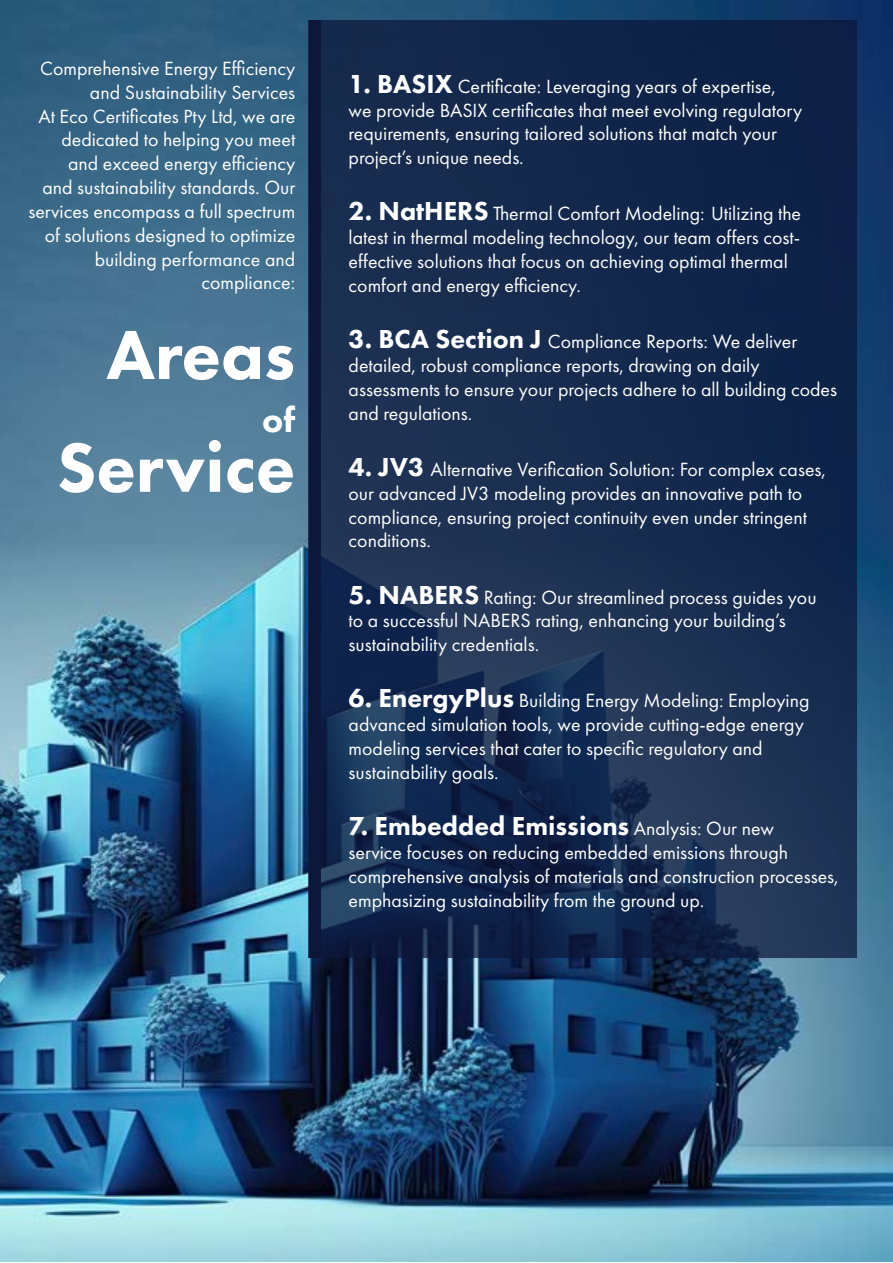
<style>
.page{position:relative;width:893px;height:1263px;background:#fff}
.page>*{position:absolute;margin:0;border:0;box-sizing:border-box;transform-origin:0 0}
.t1{font:800 72px "Futura PT";color:#fff}
.t2{font:800 36px "Futura PT";color:#fff}
.t3{font:800 27px "Futura PT";color:#fff}
.t4{font:19.8px/23.9px "Futura PT";color:#fff}
.s1{font-weight:800;font-size:27px}
.s2{font-weight:400;font-size:19.8px}
</style>
<div class="page">
<img style="left:0;top:0;width:893px;height:1261px">
<svg style="left:321px;top:20px;width:536px;height:938px;background:#162a4e"></svg>
<div style="left:309px;top:20px;width:12px;height:938px;background:#0d173a"></div>
<p class="t4" style="left:28px;top:56px;width:268px;text-align:right">Comprehensive Energy Efficiency and Sustainability Services<br>At Eco Certificates Pty Ltd, we are dedicated to helping you meet and exceed energy efficiency<br>and sustainability standards. Our services encompass a full spectrum of solutions designed to optimize building performance and compliance:</p>
<h1 class="t1" style="left:106px;top:310px;width:190px">Areas</h1>
<h2 class="t2" style="left:262px;top:398px;width:35px">of</h2>
<h1 class="t1" style="left:57px;top:423px;width:240px">Service</h1>
<p class="t4" style="left:349px;top:74px;width:455px"><span class="s1">1. BASIX</span> Certificate: Leveraging years of expertise, we provide BASIX certificates that meet evolving regulatory requirements, ensuring tailored solutions that match your project’s unique needs.</p>
<p class="t4" style="left:349px;top:202px;width:454px"><span class="s1">2. NatHERS</span> Thermal Comfort Modeling: Utilizing the latest in thermal modeling technology, our team offers cost&shy;effective solutions that focus on achieving optimal thermal comfort and energy efficiency.</p>
<p class="t4" style="left:349px;top:330px;width:490px"><span class="s1">3. BCA Section J</span> Compliance Reports: We deliver detailed, robust compliance reports, drawing on daily assessments to ensure your projects adhere to all building codes and regulations.</p>
<p class="t4" style="left:349px;top:457px;width:479px"><span class="s1">4. JV3</span> Alternative Verification Solution: For complex cases, our advanced JV3 modeling provides an innovative path to compliance, ensuring project continuity even under stringent conditions.</p>
<p class="t4" style="left:349px;top:585px;width:469px"><span class="s1">5. NABERS</span> Rating: Our streamlined process guides you to a successful NABERS rating, enhancing your building’s sustainability credentials.</p>
<p class="t4" style="left:349px;top:689px;width:462px"><span class="s1">6. EnergyPlus</span> Building Energy Modeling: Employing advanced simulation tools, we provide cutting-edge energy modeling services that cater to specific regulatory and sustainability goals.</p>
<h3 class="t3" style="left:349px;top:809px;width:427px">7. Embedded Emissions <span class="s2">Analysis: Our new</span></h3>
<p class="t4" style="left:349px;top:840px;width:492px">service focuses on reducing embedded emissions through comprehensive analysis of materials and construction processes, emphasizing sustainability from the ground up.</p>
</div>
